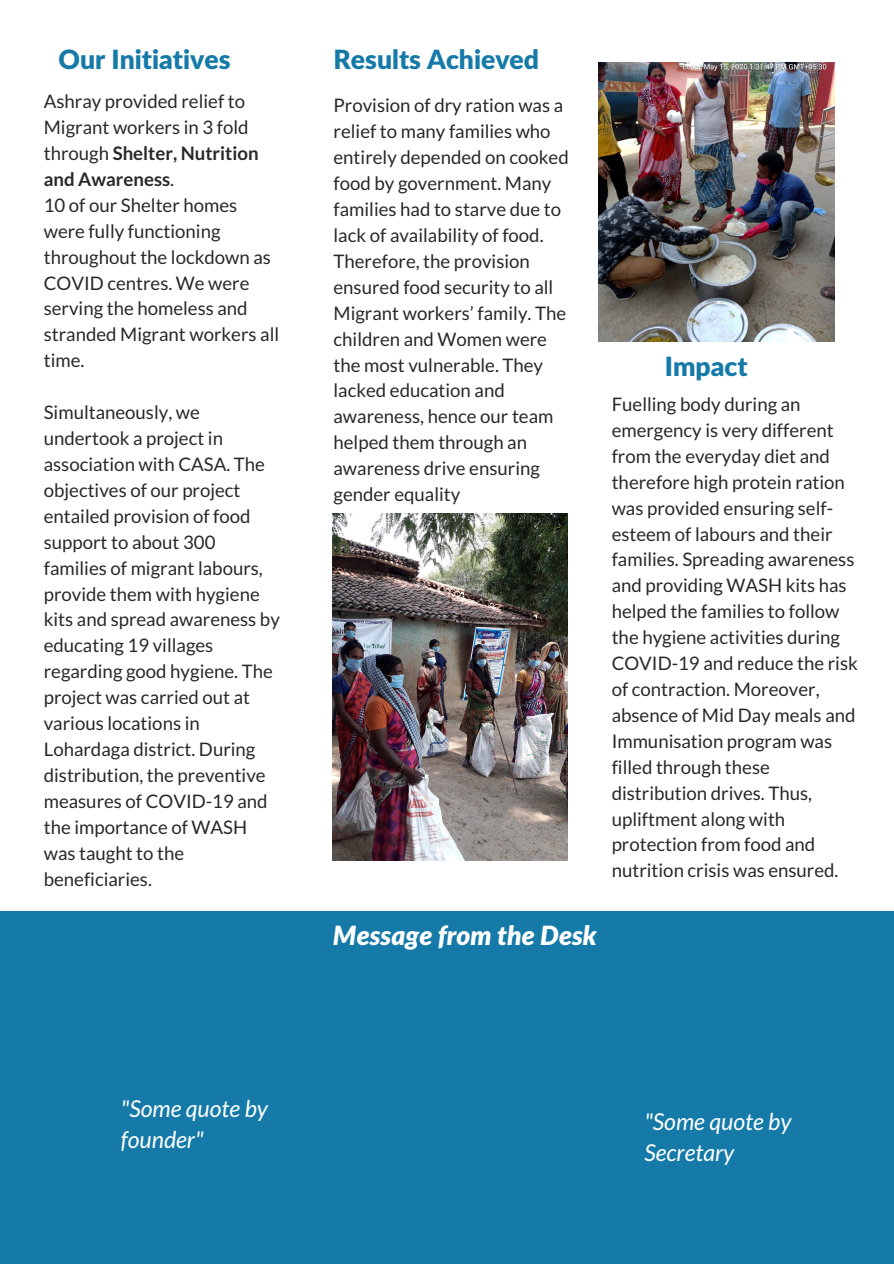
<style>
.page{position:relative;width:894px;height:1264px;background:#fff}
.page>*{position:absolute;margin:0;border:0;box-sizing:border-box;transform-origin:0 0}
.t1{font:900 26.55px "Lato Latin";color:#157aa8}
.t2{font:italic 900 26.55px "Lato";color:#fff}
.t3{font:italic 23.25px/31.5px "Lato";color:#fff}
.t4{font:18.6px/26px "Lato";color:#282828}
.s1{font-weight:700}
</style>
<div class="page">
<div style="left:0;top:910px;width:893px;height:353px;background:#157aa8"></div>
<img style="left:598px;top:62px;width:236px;height:280px">
<img style="left:333px;top:514px;width:234px;height:346px">
<p class="t1" style="left:59px;top:48px;width:173px">Our Initiatives</p>
<p class="t4" style="left:44px;top:88px;width:216px">Ashray provided relief to<br>Migrant workers in 3 fold through <span class="s1">Shelter, Nutrition and Awareness</span>.</p>
<p class="t4" style="left:44px;top:192px;width:237px">10 of our Shelter homes were fully functioning throughout the lockdown as<br>COVID centres. We were serving the homeless and stranded Migrant workers all time.</p>
<p class="t4" style="left:44px;top:399px;width:237px">Simultaneously, we undertook a project in association with CASA. The objectives of our project entailed provision of food support to about 300 families of migrant labours, provide them with hygiene kits and spread awareness by educating 19 villages regarding good hygiene. The project was carried out at various locations in<br>Lohardaga district. During distribution, the preventive measures of COVID-19 and the importance of WASH was taught to the beneficiaries.</p>
<p class="t1" style="left:333px;top:48px;width:207px">Results Achieved</p>
<p class="t4" style="left:333px;top:92px;width:237px">Provision of dry ration was a relief to many families who entirely depended on cooked</p>
<p class="t4" style="left:333px;top:170px;width:234px">food by government. Many families had to starve due to lack of availability of food.<br>Therefore, the provision ensured food security to all<br>Migrant workers’ family. The children and Women were the most vulnerable. They lacked education and awareness, hence our team helped them through an awareness drive ensuring</p>
<p class="t4" style="left:333px;top:481px;width:128px">gender equality</p>
<p class="t1" style="left:664px;top:355px;width:84px">Impact</p>
<p class="t4" style="left:611px;top:391px;width:244px">Fuelling body during an emergency is very different from the everyday diet and therefore high protein ration was provided ensuring self&shy;esteem of labours and their families. Spreading awareness and providing WASH kits has</p>
<p class="t4" style="left:611px;top:598px;width:247px">helped the families to follow the hygiene activities during<br>COVID-19 and reduce the risk of contraction. Moreover, absence of Mid Day meals and<br>Immunisation program was filled through these distribution drives. Thus, upliftment along with protection from food and nutrition crisis was ensured.</p>
<p class="t2" style="left:333px;top:923px;width:265px">Message from the Desk</p>
<p class="t3" style="left:121px;top:1092px;width:149px">"Some quote by</p>
<p class="t3" style="left:121px;top:1123px;width:84px">founder"</p>
<p class="t3" style="left:644px;top:1104px;width:149px">"Some quote by<br>Secretary</p>
</div>
